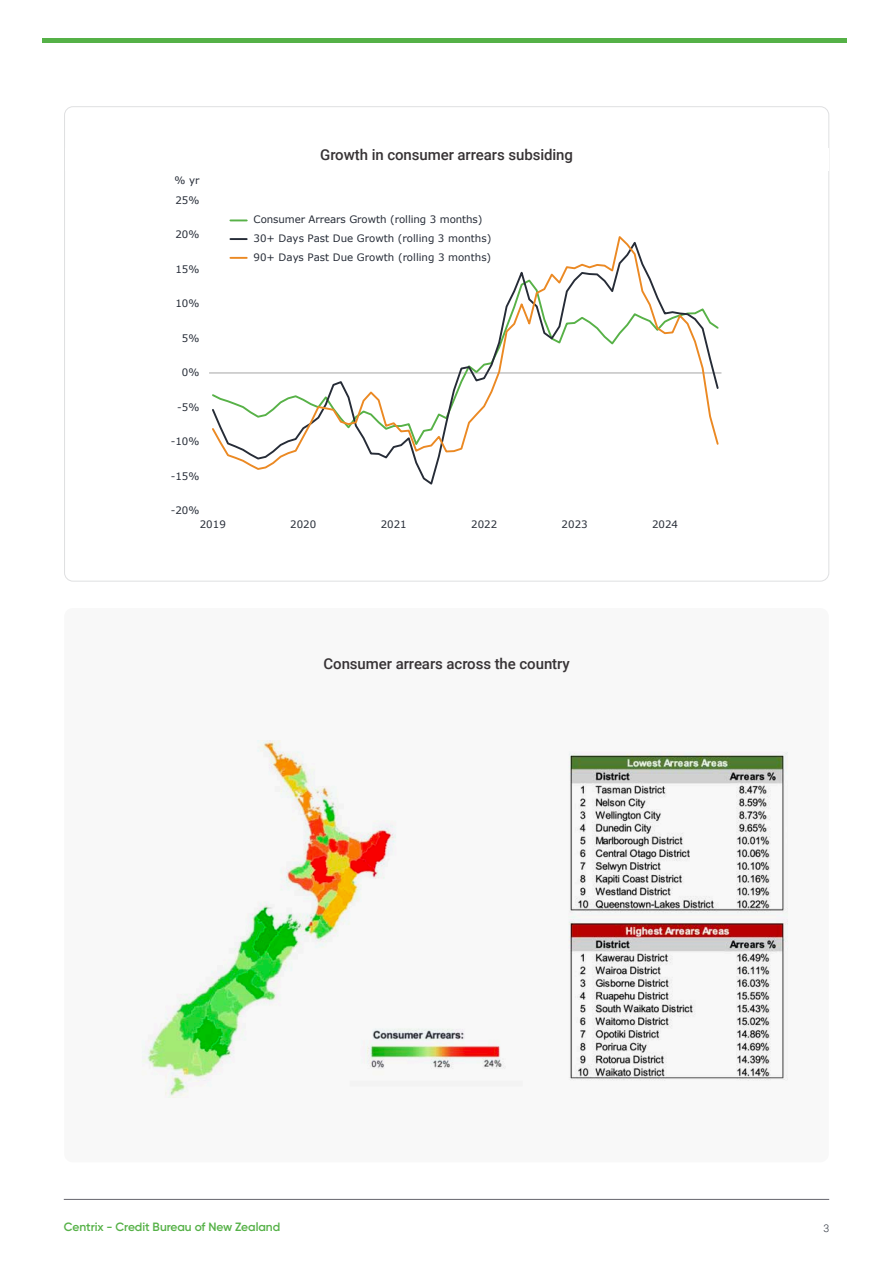
<style>
.page{position:relative;width:893px;height:1263px;background:#fff}
.page>*{position:absolute;margin:0;border:0;box-sizing:border-box;transform-origin:0 0}
.Graph_Titles{font:500 15px "Roboto";letter-spacing:-.005em;color:#373335}
.t1{font:600 12px "Gilroy";letter-spacing:-.005em;color:#55b147}
.t2{font:300 10.5px "Roboto";color:#242a36}
.t3{font:10.2px/18.8px "Verdana";color:#262c37}
</style>
<div class="page">
<hr style="left:64px;top:1199px;width:765px;height:1px;background:#64646c">
<div style="left:64px;top:608px;width:765px;height:554px;background:#f5f5f5;border-radius:9px"></div>
<div style="left:43px;top:38px;width:804px;height:5px;background:#55b147"></div>
<img style="left:143px;top:741px;width:645px;height:355px">
<svg style="left:209px;top:219px;width:513px;height:266px"></svg>
<p class="t3" style="left:174px;top:170px;width:27px">% yr</p>
<p class="t3" style="left:175px;top:191px;width:26px">25%</p>
<p class="t3" style="left:175px;top:225px;width:26px">20%</p>
<p class="t3" style="left:175px;top:259px;width:26px">15%</p>
<p class="t3" style="left:175px;top:294px;width:26px">10%</p>
<p class="t3" style="left:182px;top:328px;width:19px">5%</p>
<p class="t3" style="left:182px;top:363px;width:19px">0%</p>
<p class="t3" style="left:177px;top:398px;width:24px">-5%</p>
<p class="t3" style="left:171px;top:432px;width:30px">-10%</p>
<p class="t3" style="left:171px;top:467px;width:30px">-15%</p>
<p class="t3" style="left:171px;top:501px;width:30px">-20%</p>
<p class="Graph_Titles" style="left:320px;top:144px;width:254px">Growth in consumer arrears subsiding</p>
<p class="t3" style="left:254px;top:210px;width:239px">Consumer Arrears Growth (rolling 3 months)<br>30+ Days Past Due Growth (rolling 3 months)<br>90+ Days Past Due Growth (rolling 3 months)</p>
<p class="t3" style="left:200px;top:515px;width:28px">2019</p>
<p class="t3" style="left:290px;top:515px;width:28px">2020</p>
<p class="t3" style="left:381px;top:515px;width:28px">2021</p>
<p class="t3" style="left:471px;top:515px;width:28px">2022</p>
<p class="t3" style="left:562px;top:515px;width:28px">2023</p>
<p class="t3" style="left:652px;top:515px;width:28px">2024</p>
<p class="Graph_Titles" style="left:323px;top:653px;width:248px">Consumer arrears across the country</p>
<p class="t1" style="left:64px;top:1219px;width:218px">Centrix - Credit Bureau of New Zealand</p>
<p class="t2" style="left:823px;top:1221px;width:7px">3</p>
</div>
